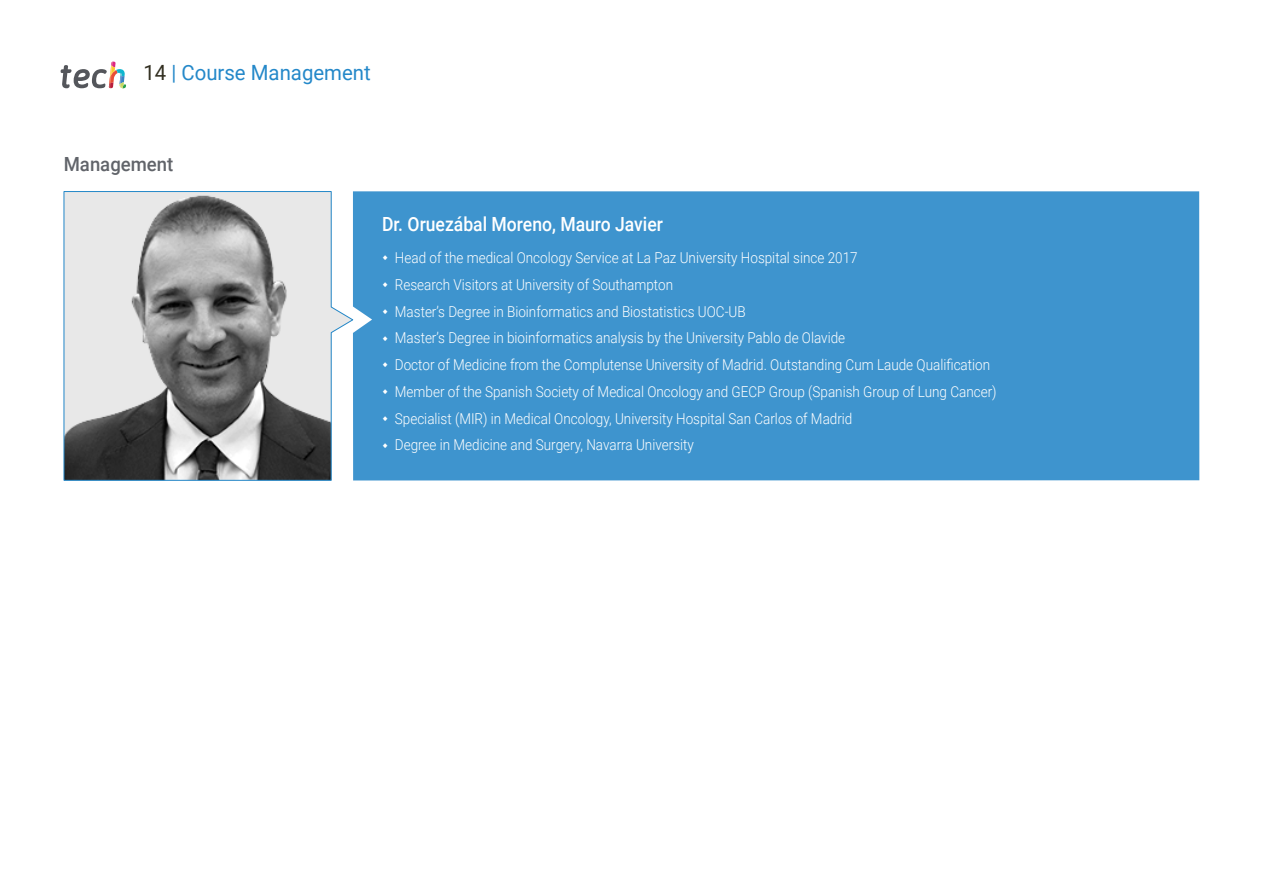
<style>
.page{position:relative;width:1263px;height:893px;background:#fff}
.page>*{position:absolute;margin:0;border:0;box-sizing:border-box;transform-origin:0 0}
.t1{font:21px "Roboto";color:#2488c9}
.t2{font:500 19.5px "Roboto";color:#fff;scale:.9 1}
.t3{font:500 19.5px "Roboto";color:#61646a;scale:.95 1}
.t4{font:300 15px/26.7px "Roboto";color:#fff;scale:.9 1}
.s1{color:#312e20}
</style>
<div class="page">
<svg style="left:61px;top:62px;width:65px;height:27px"></svg>
<div style="left:353px;top:191px;width:846px;height:289px;background:#3e94ce"></div>
<svg style="left:64px;top:191px;width:289px;height:290px;background:#aaabab"></svg>
<svg style="left:383px;top:255px;width:4px;height:5px"></svg>
<svg style="left:383px;top:282px;width:4px;height:5px"></svg>
<svg style="left:383px;top:309px;width:4px;height:5px"></svg>
<svg style="left:383px;top:336px;width:4px;height:5px"></svg>
<svg style="left:383px;top:362px;width:4px;height:5px"></svg>
<svg style="left:383px;top:389px;width:4px;height:5px"></svg>
<svg style="left:383px;top:416px;width:4px;height:5px"></svg>
<svg style="left:383px;top:443px;width:4px;height:5px"></svg>
<h1 class="t1" style="left:144px;top:57px;width:229px"><span class="s1">14</span> | Course Management</h1>
<h2 class="t3" style="left:64px;top:151px;width:117px">Management</h2>
<h2 class="t2" style="left:382px;top:211px;width:314px">Dr. Oruezábal Moreno, Mauro Javier</h2>
<p class="t4" style="left:395px;top:244px;width:670px">Head of the medical Oncology Service at La Paz University Hospital since 2017<br>Research Visitors at University of Southampton<br>Master’s Degree in Bioinformatics and Biostatistics UOC-UB<br>Master’s Degree in bioinformatics analysis by the University Pablo de Olavide<br>Doctor of Medicine from the Complutense University of Madrid. Outstanding Cum Laude Qualification Member of the Spanish Society of Medical Oncology and GECP Group (Spanish Group of Lung Cancer)<br>Specialist (MIR) in Medical Oncology, University Hospital San Carlos of Madrid<br>Degree in Medicine and Surgery, Navarra University</p>
</div>
